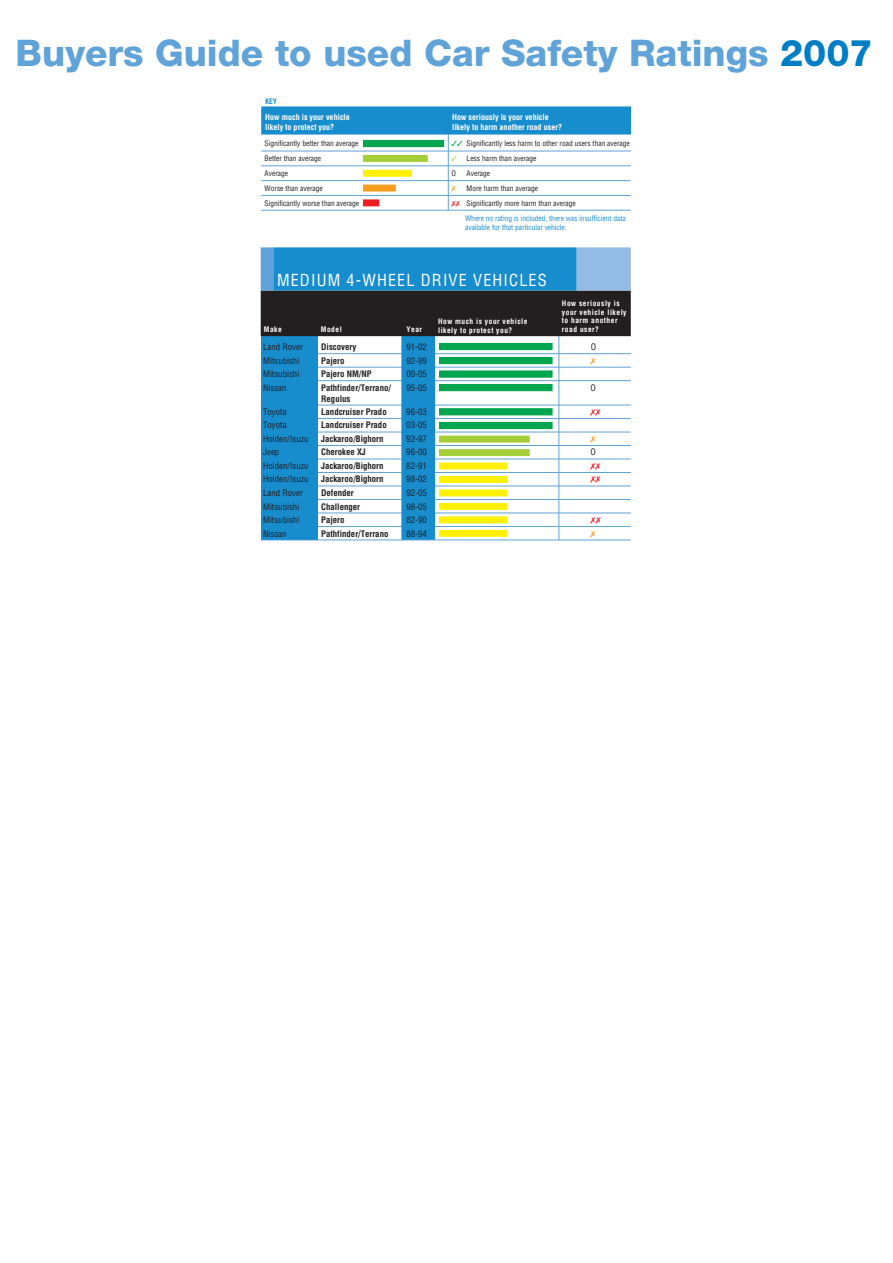
<style>
.page{position:relative;width:893px;height:1263px;background:#fff}
.page>*{position:absolute;margin:0;border:0;box-sizing:border-box;transform-origin:0 0}
.t1{font:800 36.75px "Helvetica Neue";color:#60a3d8}
.t2{font:condensed 16.2px "Helvetica";letter-spacing:.07em;color:#fff}
.t3{font:condensed 8.7px "Helvetica";color:#231f20}
.t4{font:700 condensed 8.7px "Helvetica";color:#231f20}
.t5{font:700 condensed 8.1px "Helvetica";color:#fff}
.t6{font:condensed 7.35px "Helvetica";color:#231f20}
.t7{font:condensed 7.35px/15px "Helvetica";color:#178dce}
.t8{font:700 condensed 7.35px/8.9px "Helvetica";letter-spacing:.07em;color:#fff}
.t9{font:700 condensed 7.35px "Helvetica";color:#178dce}
.s1{color:#007ec5}
.s2{color:#00a54f}
.s3{color:#a6ce39}
.s4{color:#ee1d23}
.s5{color:#231f20}
</style>
<div class="page">
<div style="left:261px;top:290px;width:370px;height:46px;background:#231f20"></div>
<div style="left:261px;top:247px;width:13px;height:44px;background:#60a3d8"></div>
<div style="left:576px;top:247px;width:55px;height:44px;background:#94bbe3"></div>
<div style="left:274px;top:247px;width:302px;height:44px;background:#178dce"></div>
<div style="left:261px;top:106px;width:370px;height:29px;background:#178dce"></div>
<svg style="left:261px;top:334px;width:370px;height:207px"></svg>
<svg style="left:261px;top:128px;width:370px;height:83px"></svg>
<p class="t1" style="left:16px;top:31px;width:859px">Buyers Guide to used Car Safety Ratings <span class="s1">2007</span></p>
<p class="t9" style="left:265px;top:96px;width:13px">KEY</p>
<p class="t5" style="left:265px;top:112px;width:86px">How much is your vehicle</p>
<p class="t5" style="left:452px;top:112px;width:98px">How seriously is your vehicle</p>
<p class="t5" style="left:265px;top:122px;width:71px">likely to protect you?</p>
<p class="t5" style="left:452px;top:122px;width:112px">likely to harm another road user?</p>
<p class="t6" style="left:265px;top:139px;width:95px">Significantly better than average</p>
<p class="t6" style="left:452px;top:139px;width:180px"><span class="s2">✓✓</span> Significantly less harm to other road users than average</p>
<p class="t6" style="left:265px;top:154px;width:58px">Better than average</p>
<p class="t6" style="left:452px;top:154px;width:86px"><span class="s3">✓</span> Less harm than average</p>
<p class="t6" style="left:265px;top:169px;width:25px">Average</p>
<p class="t6" style="left:452px;top:169px;width:6px">O</p>
<p class="t6" style="left:467px;top:169px;width:25px">Average</p>
<p class="t6" style="left:265px;top:184px;width:60px">Worse than average</p>
<p class="t6" style="left:467px;top:184px;width:73px">More harm than average</p>
<p class="t6" style="left:265px;top:199px;width:96px">Significantly worse than average</p>
<p class="t7" style="left:465px;top:196px;width:162px;text-indent:-13px"><span class="s4">✗✗</span> <span class="s5">Significantly more harm than average<br></span>Where no rating is included, there was insufficient data</p>
<p class="t7" style="left:465px;top:220px;width:103px">available for that particular vehicle.</p>
<p class="t2" style="left:277px;top:270px;width:271px">MEDIUM 4-WHEEL DRIVE VEHICLES</p>
<p class="t8" style="left:264px;top:325px;width:20px">Make</p>
<p class="t8" style="left:321px;top:325px;width:23px">Model</p>
<p class="t8" style="left:406px;top:325px;width:17px">Year</p>
<p class="t8" style="left:562px;top:298px;width:66px">How seriously is your vehicle likely to harm another</p>
<p class="t8" style="left:438px;top:316px;width:91px">How much is your vehicle</p>
<p class="t8" style="left:438px;top:325px;width:76px">likely to protect you?</p>
<p class="t8" style="left:562px;top:325px;width:39px">road user?</p>
<p class="t3" style="left:263px;top:342px;width:41px">Land Rover</p>
<p class="t4" style="left:321px;top:342px;width:37px">Discovery</p>
<p class="t3" style="left:406px;top:342px;width:22px">91-02</p>
<p class="t3" style="left:591px;top:342px;width:7px">O</p>
<p class="t3" style="left:263px;top:355px;width:38px">Mitsubishi</p>
<p class="t4" style="left:321px;top:355px;width:25px">Pajero</p>
<p class="t3" style="left:406px;top:355px;width:22px">92-99</p>
<p class="t3" style="left:263px;top:369px;width:38px">Mitsubishi</p>
<p class="t4" style="left:321px;top:369px;width:52px">Pajero NM/NP</p>
<p class="t3" style="left:406px;top:369px;width:22px">00-05</p>
<p class="t3" style="left:263px;top:382px;width:25px">Nissan</p>
<p class="t4" style="left:321px;top:382px;width:71px">Pathfinder/Terrano/</p>
<p class="t3" style="left:406px;top:382px;width:22px">95-05</p>
<p class="t3" style="left:591px;top:382px;width:7px">O</p>
<p class="t4" style="left:321px;top:393px;width:31px">Regulus</p>
<p class="t3" style="left:263px;top:406px;width:25px">Toyota</p>
<p class="t4" style="left:321px;top:406px;width:67px">Landcruiser Prado</p>
<p class="t3" style="left:406px;top:406px;width:22px">96-03</p>
<p class="t3" style="left:263px;top:420px;width:25px">Toyota</p>
<p class="t4" style="left:321px;top:420px;width:67px">Landcruiser Prado</p>
<p class="t3" style="left:406px;top:420px;width:22px">03-05</p>
<p class="t3" style="left:263px;top:433px;width:47px">Holden/Isuzu</p>
<p class="t4" style="left:321px;top:433px;width:64px">Jackaroo/Bighorn</p>
<p class="t3" style="left:406px;top:433px;width:22px">92-97</p>
<p class="t3" style="left:263px;top:447px;width:18px">Jeep</p>
<p class="t4" style="left:321px;top:447px;width:46px">Cherokee XJ</p>
<p class="t3" style="left:406px;top:447px;width:22px">96-00</p>
<p class="t3" style="left:591px;top:447px;width:7px">O</p>
<p class="t3" style="left:263px;top:460px;width:47px">Holden/Isuzu</p>
<p class="t4" style="left:321px;top:460px;width:64px">Jackaroo/Bighorn</p>
<p class="t3" style="left:406px;top:460px;width:22px">82-91</p>
<p class="t3" style="left:263px;top:474px;width:47px">Holden/Isuzu</p>
<p class="t4" style="left:321px;top:474px;width:64px">Jackaroo/Bighorn</p>
<p class="t3" style="left:406px;top:474px;width:22px">98-02</p>
<p class="t3" style="left:263px;top:487px;width:41px">Land Rover</p>
<p class="t4" style="left:321px;top:487px;width:34px">Defender</p>
<p class="t3" style="left:406px;top:487px;width:22px">92-05</p>
<p class="t3" style="left:263px;top:501px;width:38px">Mitsubishi</p>
<p class="t4" style="left:321px;top:501px;width:41px">Challenger</p>
<p class="t3" style="left:406px;top:501px;width:22px">98-05</p>
<p class="t3" style="left:263px;top:514px;width:38px">Mitsubishi</p>
<p class="t4" style="left:321px;top:514px;width:25px">Pajero</p>
<p class="t3" style="left:406px;top:514px;width:22px">82-90</p>
<p class="t3" style="left:263px;top:528px;width:25px">Nissan</p>
<p class="t4" style="left:321px;top:528px;width:69px">Pathfinder/Terrano</p>
<p class="t3" style="left:406px;top:528px;width:22px">88-94</p>
</div>
